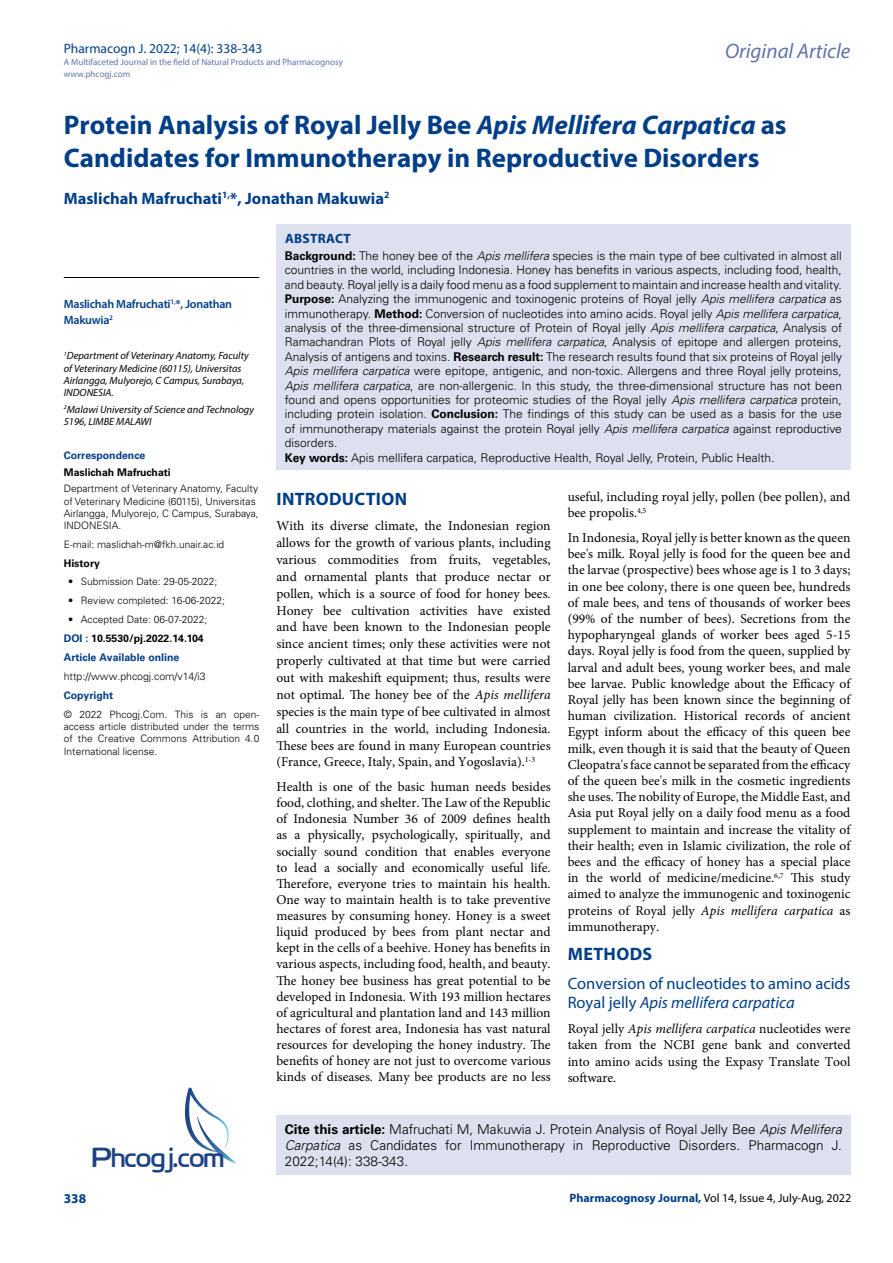
<style>
.page{position:relative;width:893px;height:1263px;background:#fff}
.page>*{position:absolute;margin:0;border:0;box-sizing:border-box;transform-origin:0 0}
.t1{font:27.6px "Cloud World";color:#1e4384}
.t2{font:700 27px/33px "Myriad Pro";color:#003e88}
.t3{font:italic 21px "Myriad Pro";color:#6273aa}
.t4{font:700 18px "Myriad Pro";letter-spacing:.02em;color:#003e88}
.t5{font:16.5px/19.8px "Myriad Pro";color:#003e88}
.t6{font:700 16.5px "Myriad Pro";color:#003e88}
.t7{font:13.5px/16.2px "Minion Pro";color:#000;text-align:justify}
.t8{font:300 13.5px/16.2px "Univers LT Std";color:#000}
.t9{font:13.5px "Myriad Pro";color:#003f89}
.t10{font:700 13.5px "Myriad Pro";letter-spacing:.02em;color:#003e88}
.t11{font:300 12px/14.4px "Univers LT Std";color:#000}
.t12{font:12px "Myriad Pro";color:#000}
.t13{font:600 12px/16.2px "Myriad Pro";letter-spacing:-.02em;color:#003e88}
.t14{font:italic 10.5px/12.3px "Myriad Pro";color:#000}
.t15{font:700 10.5px/18.9px "Univers LT Std";color:#003e88}
.t16{font:300 10.5px "Univers LT Std";color:#000}
.t17{font:700 10.5px "Univers LT Std";color:#000}
.t18{font:300 10.2px/12.3px "Univers LT Std";color:#000}
.t19{font:9px/12px "Myriad Pro";color:#6273aa}
.s1{font-style:italic}
.s2{color:#000}
.s3{font-weight:700}
.s4{font-weight:700;color:#003e88}
</style>
<div class="page">
<div style="left:276px;top:1115px;width:574px;height:60px;background:#dde0ef"></div>
<svg style="left:185px;top:1087px;width:51px;height:76px"></svg>
<div style="left:276px;top:225px;width:574px;height:245px;background:#dde0ef"></div>
<hr style="left:64px;top:277px;width:195px;height:1px;background:#000">
<p class="t9" style="left:64px;top:40px;width:200px">Pharmacogn J. 2022; 14(4): 338-343</p>
<p class="t19" style="left:64px;top:55px;width:281px">A Multifaceted Journal in the field of Natural Products and Pharmacognosy www.phcogj.com</p>
<h3 class="t3" style="left:725px;top:38px;width:127px">Original Article</h3>
<h2 class="t2" style="left:64px;top:108px;width:724px">Protein Analysis of Royal Jelly Bee <span class="s1">Apis Mellifera Carpatica</span> as<br>Candidates for Immunotherapy in Reproductive Disorders</h2>
<p class="t6" style="left:64px;top:187px;width:327px">Maslichah Mafruchati<sup>1,</sup>*, Jonathan Makuwia<sup>2</sup></p>
<p class="t13" style="left:64px;top:295px;width:170px">Maslichah Mafruchati<sup>1,</sup>*, Jonathan<br>Makuwia<sup>2</sup></p>
<p class="t14" style="left:64px;top:349px;width:186px"><sup>1</sup>Department of Veterinary Anatomy, Faculty of Veterinary Medicine (60115), Universitas Airlangga, Mulyorejo, C Campus, Surabaya, INDONESIA.</p>
<p class="t14" style="left:64px;top:403px;width:192px"><sup>2</sup>Malawi University of Science and Technology<br>5196, LIMBE MALAWI</p>
<p class="t15" style="left:64px;top:446px;width:83px">Correspondence</p>
<p class="t17" style="left:64px;top:466px;width:109px">Maslichah Mafruchati</p>
<p class="t18" style="left:64px;top:482px;width:196px">Department of Veterinary Anatomy, Faculty of Veterinary Medicine (60115), Universitas Airlangga, Mulyorejo, C Campus, Surabaya, INDONESIA.</p>
<p class="t18" style="left:64px;top:538px;width:162px">E-mail: maslichah-m@fkh.unair.ac.id</p>
<p class="t17" style="left:64px;top:557px;width:38px">History</p>
<p class="t18" style="left:68px;top:576px;width:151px">• Submission Date: 29-05-2022;</p>
<p class="t18" style="left:68px;top:594px;width:158px">• Review completed: 16-06-2022;</p>
<p class="t18" style="left:68px;top:613px;width:141px">• Accepted Date: 06-07-2022;</p>
<p class="t15" style="left:64px;top:629px;width:142px">DOI : <span class="s2">10.5530/pj.2022.14.104<br></span>Article Available online</p>
<p class="t16" style="left:64px;top:670px;width:143px">http://www.phcogj.com/v14/i3</p>
<p class="t15" style="left:64px;top:686px;width:51px">Copyright</p>
<p class="t18" style="left:64px;top:708px;width:197px;text-align:justify">© 2022 Phcogj.Com. This is an open&shy;access article distributed under the terms of the Creative Commons Attribution 4.0<br>International license.</p>
<p class="t10" style="left:285px;top:230px;width:67px">ABSTRACT</p>
<p class="t11" style="left:285px;top:248px;width:559px"><span class="s3">Background:</span> The honey bee of the <span class="s1">Apis mellifera</span> species is the main type of bee cultivated in almost all countries in the world, including Indonesia. Honey has benefits in various aspects, including food, health, and beauty. Royal jelly is a daily food menu as a food supplement to maintain and increase health and vitality.<br><span class="s3">Purpose:</span> Analyzing the immunogenic and toxinogenic proteins of Royal jelly <span class="s1">Apis mellifera carpatica</span> as immunotherapy. <span class="s3">Method:</span> Conversion of nucleotides into amino acids. Royal jelly <span class="s1">Apis mellifera carpatica</span>, analysis of the three-dimensional structure of Protein of Royal jelly <span class="s1">Apis mellifera carpatica</span>, Analysis of Ramachandran Plots of Royal jelly <span class="s1">Apis mellifera carpatica</span>, Analysis of epitope and allergen proteins, Analysis of antigens and toxins. <span class="s3">Research result:</span> The research results found that six proteins of Royal jelly <span class="s1">Apis mellifera carpatica</span> were epitope, antigenic, and non-toxic. Allergens and three Royal jelly proteins, <span class="s1">Apis mellifera carpatica</span>, are non-allergenic. In this study, the three-dimensional structure has not been found and opens opportunities for proteomic studies of the Royal jelly <span class="s1">Apis mellifera carpatica</span> protein, including protein isolation. <span class="s3">Conclusion:</span> The findings of this study can be used as a basis for the use of immunotherapy materials against the protein Royal jelly <span class="s1">Apis mellifera carpatica</span> against reproductive disorders.<br><span class="s3">Key words:</span> Apis mellifera carpatica, Reproductive Health, Royal Jelly, Protein, Public Health.</p>
<h3 class="t4" style="left:277px;top:487px;width:132px">INTRODUCTION</h3>
<p class="t7" style="left:276px;top:518px;width:276px;line-height:16.8px">With its diverse climate, the Indonesian region allows for the growth of various plants, including various commodities from fruits, vegetables, and ornamental plants that produce nectar or pollen, which is a source of food for honey bees.<br>Honey bee cultivation activities have existed and have been known to the Indonesian people since ancient times; only these activities were not properly cultivated at that time but were carried out with makeshift equipment; thus, results were not optimal. The honey bee of the <span class="s1">Apis mellifera </span>species is the main type of bee cultivated in almost all countries in the world, including Indonesia.<br>These bees are found in many European countries (France, Greece, Italy, Spain, and Yogoslavia).<sup>1-3</sup></p>
<p class="t7" style="left:276px;top:779px;width:276px">Health is one of the basic human needs besides food, clothing, and shelter. The Law of the Republic of Indonesia Number 36 of 2009 defines health as a physically, psychologically, spiritually, and socially sound condition that enables everyone to lead a socially and economically useful life.<br>Therefore, everyone tries to maintain his health.<br>One way to maintain health is to take preventive measures by consuming honey. Honey is a sweet liquid produced by bees from plant nectar and kept in the cells of a beehive. Honey has benefits in various aspects, including food, health, and beauty.<br>The honey bee business has great potential to be developed in Indonesia. With 193 million hectares of agricultural and plantation land and 143 million hectares of forest area, Indonesia has vast natural resources for developing the honey industry. The benefits of honey are not just to overcome various kinds of diseases. Many bee products are no less</p>
<p class="t7" style="left:568px;top:489px;width:284px">useful, including royal jelly, pollen (bee pollen), and bee propolis.<sup>4,5</sup></p>
<p class="t7" style="left:568px;top:530px;width:284px">In Indonesia, Royal jelly is better known as the queen bee's milk. Royal jelly is food for the queen bee and the larvae (prospective) bees whose age is 1 to 3 days; in one bee colony, there is one queen bee, hundreds of male bees, and tens of thousands of worker bees (99% of the number of bees). Secretions from the hypopharyngeal glands of worker bees aged 5-15 days. Royal jelly is food from the queen, supplied by larval and adult bees, young worker bees, and male bee larvae. Public knowledge about the Efficacy of Royal jelly has been known since the beginning of human civilization. Historical records of ancient Egypt inform about the efficacy of this queen bee milk, even though it is said that the beauty of Queen Cleopatra's face cannot be separated from the efficacy of the queen bee's milk in the cosmetic ingredients she uses. The nobility of Europe, the Middle East, and Asia put Royal jelly on a daily food menu as a food supplement to maintain and increase the vitality of their health; even in Islamic civilization, the role of bees and the efficacy of honey has a special place in the world of medicine/medicine.<sup>6,7</sup> This study aimed to analyze the immunogenic and toxinogenic proteins of Royal jelly <span class="s1">Apis mellifera carpatica</span> as immunotherapy.</p>
<h3 class="t4" style="left:568px;top:942px;width:86px">METHODS</h3>
<p class="t5" style="left:568px;top:973px;width:284px">Conversion of nucleotides to amino acids<br>Royal jelly <span class="s1">Apis mellifera carpatica</span></p>
<p class="t7" style="left:568px;top:1021px;width:284px">Royal jelly <span class="s1">Apis mellifera carpatica</span> nucleotides were taken from the NCBI gene bank and converted into amino acids using the Expasy Translate Tool software.</p>
<p class="t8" style="left:285px;top:1121px;width:559px"><span class="s3">Cite this article:</span> Mafruchati M, Makuwia J. Protein Analysis of Royal Jelly Bee <span class="s1">Apis Mellifera<br>Carpatica</span> as Candidates for Immunotherapy in Reproductive Disorders. Pharmacogn J.</p>
<h1 class="t1" style="left:92px;top:1136px;width:134px">Phcogj.com</h1>
<p class="t8" style="left:285px;top:1153px;width:125px">2022;14(4): 338-343.</p>
<p class="t10" style="left:64px;top:1190px;width:24px">338</p>
<p class="t12" style="left:570px;top:1190px;width:283px"><span class="s4">Pharmacognosy Journal,</span> Vol 14, Issue 4, July-Aug, 2022</p>
</div>
